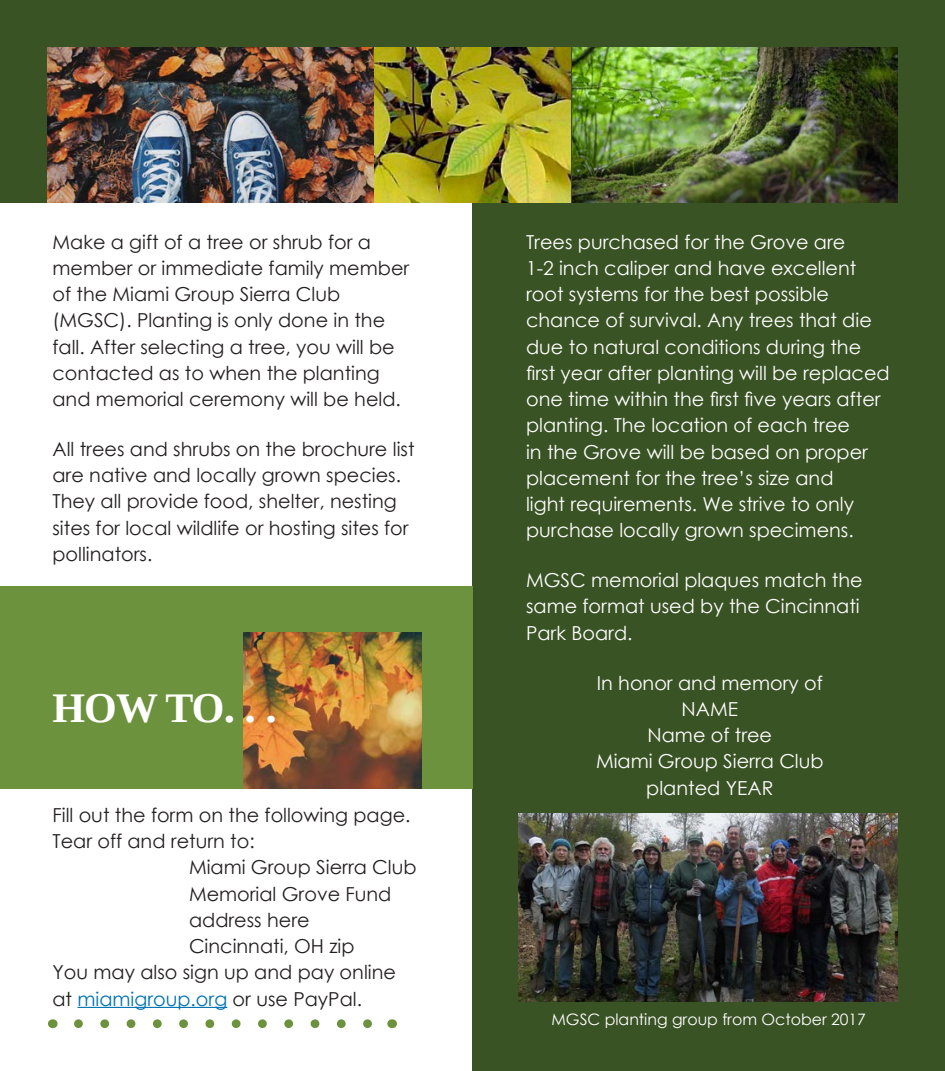
<style>
.page{position:relative;width:945px;height:1071px;background:#fff}
.page>*{position:absolute;margin:0;border:0;box-sizing:border-box;transform-origin:0 0}
.t1{font:700 42px "Liberation Serif";color:#fff}
.t2{font:19.25px/26.2px "Century Gothic";color:#231f20}
.t3{font:19.25px/26.2px "Century Gothic";color:#fff}
.t4{font:15.75px "Century Gothic";color:#fff}
.s1{font-size:45.5px}
.s2{color:#0073b3}
</style>
<div class="page">
<div style="left:472px;top:0;width:473px;height:1071px;background:#3a5325"></div>
<div style="left:0;top:0;width:472px;height:203px;background:#3a5325"></div>
<div style="left:0;top:586px;width:472px;height:203px;background:#6d923d"></div>
<img style="left:402px;top:47px;width:496px;height:156px">
<img style="left:519px;top:814px;width:379px;height:188px">
<img style="left:47px;top:47px;width:355px;height:156px">
<img style="left:243px;top:633px;width:179px;height:155px">
<hr style="left:78px;top:1007px;width:149px;height:1px;background:#0073b3">
<svg style="left:78px;top:1019px;width:294px;height:9px"></svg>
<p class="t2" style="left:52px;top:228px;width:358px">Make a gift of a tree or shrub for a member or immediate family member of the Miami Group Sierra Club (MGSC). Planting is only done in the fall. After selecting a tree, you will be contacted as to when the planting and memorial ceremony will be held.</p>
<p class="t2" style="left:52px;top:436px;width:364px">All trees and shrubs on the brochure list are native and locally grown species.<br>They all provide food, shelter, nesting sites for local wildlife or hosting sites for pollinators.</p>
<p class="t1" style="left:52px;top:680px;width:226px">HOW TO<span class="s1">. . .</span></p>
<p class="t2" style="left:52px;top:801px;width:360px">Fill out the form on the following page.</p>
<p class="t2" style="left:52px;top:828px;width:204px">Tear off and return to:</p>
<p class="t2" style="left:189px;top:854px;width:229px">Miami Group Sierra Club</p>
<p class="t2" style="left:189px;top:880px;width:204px">Memorial Grove Fund</p>
<p class="t2" style="left:189px;top:906px;width:122px">address here</p>
<p class="t2" style="left:189px;top:933px;width:167px">Cincinnati, OH zip</p>
<p class="t2" style="left:52px;top:959px;width:345px">You may also sign up and pay online at <span class="s2">miamigroup.org</span> or use PayPal.</p>
<p class="t3" style="left:526px;top:228px;width:365px">Trees purchased for the Grove are<br>1-2 inch caliper and have excellent root systems for the best possible chance of survival. Any trees that die due to natural conditions during the first year after planting will be replaced one time within the first five years after planting. The location of each tree<br>in the Grove will be based on proper placement for the tree’s size and<br>light requirements. We strive to only purchase locally grown specimens.</p>
<p class="t3" style="left:526px;top:567px;width:338px">MGSC memorial plaques match the same format used by the Cincinnati<br>Park Board.</p>
<p class="t3" style="left:596px;top:669px;width:229px;text-align:center">In honor and memory of<br>NAME<br>Name of tree<br>Miami Group Sierra Club planted YEAR</p>
<p class="t4" style="left:551px;top:1008px;width:316px">MGSC planting group from October 2017</p>
</div>
